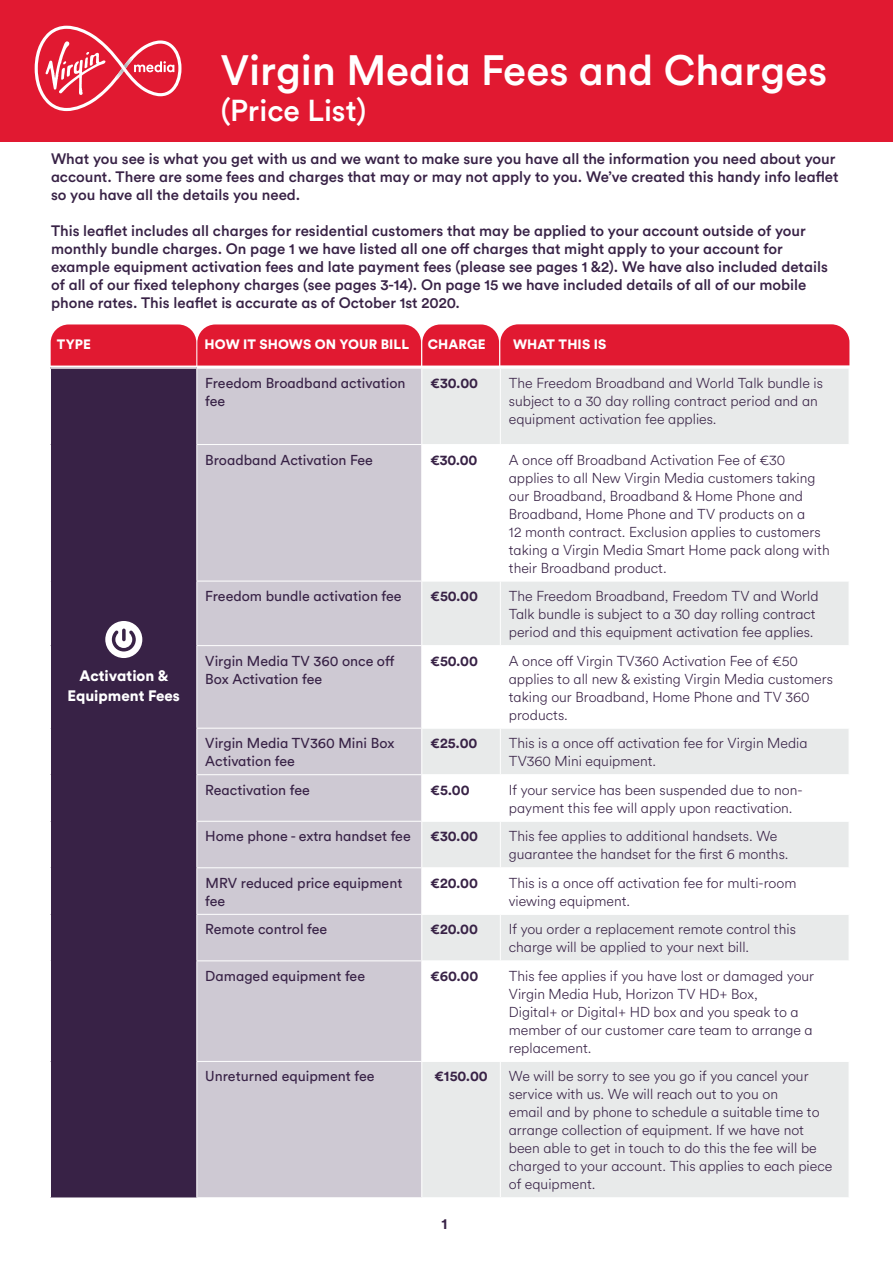
<style>
.page{position:relative;width:893px;height:1263px;background:#fff}
.page>*{position:absolute;margin:0;border:0;box-sizing:border-box;transform-origin:0 0}
.t1{font:500 42px "VM Circular Natter";color:#fff}
.t2{font:500 30px "VM Circular Natter";color:#fff}
.t3{font:500 15px/18px "VM Circular Natter";color:#382246}
.t4{font:900 15px/19.5px "VM Circular Yell";color:#fff;text-align:center}
.t5{font:700 15px "VM Circular Shout";color:#382246}
.t6{font:300 14.25px/18px "VM Circular Whisper";color:#382246}
.t7{font:14.25px/18px "VM Circular Chat";color:#382246}
.t8{font:700 14.25px "VM Circular Shout";color:#382246}
.t9{font:900 13.5px "VM Circular Yell";letter-spacing:.01em;color:#fff}
</style>
<div class="page">
<svg style="left:51px;top:324px;width:798px;height:42px;background:#e22239"></svg>
<div style="left:0;top:0;width:893px;height:141px;background:#e11931"></div>
<svg style="left:35px;top:26px;width:146px;height:85px"></svg>
<div style="left:50px;top:368px;width:147px;height:830px;background:#382246"></div>
<div style="left:197px;top:369px;width:224px;height:828px;background:#cec9d3"></div>
<div style="left:422px;top:369px;width:427px;height:828px;background:#e8eaea"></div>
<svg style="left:422px;top:445px;width:427px;height:616px"></svg>
<hr style="left:50px;top:367px;width:147px;height:2px;background:#fff">
<hr style="left:50px;top:369px;width:1px;height:75px;background:#fff">
<hr style="left:196px;top:369px;width:1px;height:75px;background:#fff">
<hr style="left:500px;top:369px;width:1px;height:75px;background:#fff">
<hr style="left:50px;top:444px;width:1px;height:137px;background:#fff">
<hr style="left:196px;top:444px;width:226px;height:1px;background:#fff">
<hr style="left:196px;top:445px;width:1px;height:136px;background:#fff">
<hr style="left:422px;top:444px;width:78px;height:1px;background:#fff">
<hr style="left:500px;top:444px;width:349px;height:1px;background:#fff">
<hr style="left:500px;top:445px;width:1px;height:136px;background:#fff">
<hr style="left:50px;top:581px;width:1px;height:65px;background:#fff">
<hr style="left:196px;top:581px;width:226px;height:1px;background:#fff">
<hr style="left:196px;top:581px;width:1px;height:64px;background:#fff">
<hr style="left:422px;top:581px;width:78px;height:1px;background:#fff">
<hr style="left:500px;top:581px;width:349px;height:1px;background:#fff">
<hr style="left:500px;top:581px;width:1px;height:64px;background:#fff">
<hr style="left:50px;top:646px;width:1px;height:82px;background:#fff">
<hr style="left:196px;top:645px;width:226px;height:1px;background:#fff">
<hr style="left:196px;top:646px;width:1px;height:82px;background:#fff">
<hr style="left:422px;top:645px;width:78px;height:1px;background:#fff">
<hr style="left:500px;top:645px;width:349px;height:1px;background:#fff">
<hr style="left:500px;top:646px;width:1px;height:82px;background:#fff">
<hr style="left:50px;top:728px;width:1px;height:47px;background:#fff">
<hr style="left:196px;top:728px;width:226px;height:1px;background:#fff">
<hr style="left:196px;top:728px;width:1px;height:46px;background:#fff">
<hr style="left:422px;top:728px;width:78px;height:1px;background:#fff">
<hr style="left:500px;top:728px;width:349px;height:1px;background:#fff">
<hr style="left:500px;top:728px;width:1px;height:46px;background:#fff">
<hr style="left:50px;top:775px;width:1px;height:46px;background:#fff">
<hr style="left:196px;top:774px;width:226px;height:1px;background:#fff">
<hr style="left:196px;top:775px;width:1px;height:46px;background:#fff">
<hr style="left:422px;top:774px;width:78px;height:1px;background:#fff">
<hr style="left:500px;top:774px;width:349px;height:1px;background:#fff">
<hr style="left:500px;top:775px;width:1px;height:46px;background:#fff">
<hr style="left:50px;top:821px;width:1px;height:47px;background:#fff">
<hr style="left:196px;top:821px;width:226px;height:1px;background:#fff">
<hr style="left:196px;top:822px;width:1px;height:45px;background:#fff">
<hr style="left:422px;top:821px;width:78px;height:1px;background:#fff">
<hr style="left:500px;top:821px;width:349px;height:1px;background:#fff">
<hr style="left:500px;top:822px;width:1px;height:45px;background:#fff">
<hr style="left:50px;top:868px;width:1px;height:46px;background:#fff">
<hr style="left:196px;top:867px;width:226px;height:1px;background:#fff">
<hr style="left:196px;top:868px;width:1px;height:46px;background:#fff">
<hr style="left:422px;top:867px;width:78px;height:1px;background:#fff">
<hr style="left:500px;top:867px;width:349px;height:1px;background:#fff">
<hr style="left:500px;top:868px;width:1px;height:46px;background:#fff">
<hr style="left:50px;top:914px;width:1px;height:47px;background:#fff">
<hr style="left:196px;top:914px;width:226px;height:1px;background:#fff">
<hr style="left:196px;top:915px;width:1px;height:45px;background:#fff">
<hr style="left:422px;top:914px;width:78px;height:1px;background:#fff">
<hr style="left:500px;top:914px;width:349px;height:1px;background:#fff">
<hr style="left:500px;top:915px;width:1px;height:45px;background:#fff">
<hr style="left:50px;top:961px;width:1px;height:100px;background:#fff">
<hr style="left:196px;top:960px;width:226px;height:1px;background:#fff">
<hr style="left:196px;top:961px;width:1px;height:100px;background:#fff">
<hr style="left:422px;top:960px;width:78px;height:1px;background:#fff">
<hr style="left:500px;top:960px;width:349px;height:1px;background:#fff">
<hr style="left:500px;top:961px;width:1px;height:100px;background:#fff">
<hr style="left:50px;top:1061px;width:1px;height:136px;background:#fff">
<hr style="left:196px;top:1061px;width:226px;height:1px;background:#fff">
<hr style="left:196px;top:1062px;width:1px;height:135px;background:#fff">
<hr style="left:422px;top:1061px;width:78px;height:1px;background:#fff">
<hr style="left:500px;top:1061px;width:349px;height:1px;background:#fff">
<hr style="left:500px;top:1062px;width:1px;height:135px;background:#fff">
<hr style="left:50px;top:1197px;width:147px;height:1px;background:#fff">
<svg style="left:105px;top:621px;width:37px;height:37px"></svg>
<h1 class="t1" style="left:221px;top:42px;width:608px">Virgin Media Fees and Charges</h1>
<h2 class="t2" style="left:221px;top:90px;width:147px">(Price List)</h2>
<p class="t3" style="left:51px;top:149px;width:789px">What you see is what you get with us and we want to make sure you have all the information you need about your account. There are some fees and charges that may or may not apply to you. We’ve created this handy info leaflet so you have all the details you need.</p>
<p class="t3" style="left:51px;top:221px;width:778px">This leaflet includes all charges for residential customers that may be applied to your account outside of your monthly bundle charges. On page 1 we have listed all one off charges that might apply to your account for example equipment activation fees and late payment fees (please see pages 1 &amp;2). We have also included details of all of our fixed telephony charges (see pages 3-14). On page 15 we have included details of all of our mobile phone rates. This leaflet is accurate as of October 1st 2020.</p>
<p class="t9" style="left:57px;top:335px;width:36px">TYPE</p>
<p class="t9" style="left:205px;top:335px;width:206px">HOW IT SHOWS ON YOUR BILL</p>
<p class="t9" style="left:428px;top:335px;width:60px">CHARGE</p>
<p class="t9" style="left:513px;top:335px;width:95px">WHAT THIS IS</p>
<p class="t4" style="left:67px;top:665px;width:114px">Activation &amp;<br>Equipment Fees</p>
<p class="t7" style="left:205px;top:373px;width:202px">Freedom Broadband activation fee</p>
<p class="t8" style="left:430px;top:373px;width:49px">€30.00</p>
<p class="t6" style="left:509px;top:373px;width:316px">The Freedom Broadband and World Talk bundle is subject to a 30 day rolling contract period and an equipment activation fee applies.</p>
<p class="t7" style="left:205px;top:450px;width:169px">Broadband Activation Fee</p>
<p class="t8" style="left:430px;top:450px;width:49px">€30.00</p>
<p class="t6" style="left:509px;top:450px;width:322px">A once off Broadband Activation Fee of €30 applies to all New Virgin Media customers taking our Broadband, Broadband &amp; Home Phone and Broadband, Home Phone and TV products on a<br>12 month contract. Exclusion applies to customers taking a Virgin Media Smart Home pack along with their Broadband product.</p>
<p class="t7" style="left:205px;top:586px;width:198px">Freedom bundle activation fee</p>
<p class="t8" style="left:430px;top:586px;width:49px">€50.00</p>
<p class="t6" style="left:509px;top:587px;width:311px">The Freedom Broadband, Freedom TV and World<br>Talk bundle is subject to a 30 day rolling contract period and this equipment activation fee applies.</p>
<p class="t7" style="left:205px;top:651px;width:191px">Virgin Media TV 360 once off<br>Box Activation fee</p>
<p class="t8" style="left:430px;top:651px;width:49px">€50.00</p>
<p class="t6" style="left:509px;top:651px;width:326px">A once off Virgin TV360 Activation Fee of €50 applies to all new &amp; existing Virgin Media customers taking our Broadband, Home Phone and TV 360 products.</p>
<p class="t7" style="left:205px;top:733px;width:191px">Virgin Media TV360 Mini Box<br>Activation fee</p>
<p class="t8" style="left:430px;top:733px;width:49px">€25.00</p>
<p class="t6" style="left:509px;top:734px;width:300px">This is a once off activation fee for Virgin Media<br>TV360 Mini equipment.</p>
<p class="t7" style="left:205px;top:780px;width:106px">Reactivation fee</p>
<p class="t8" style="left:430px;top:780px;width:41px">€5.00</p>
<p class="t6" style="left:509px;top:780px;width:295px">If your service has been suspended due to non&shy;payment this fee will apply upon reactivation.</p>
<p class="t7" style="left:205px;top:827px;width:207px">Home phone - extra handset fee</p>
<p class="t8" style="left:430px;top:826px;width:49px">€30.00</p>
<p class="t6" style="left:509px;top:827px;width:281px">This fee applies to additional handsets. We guarantee the handset for the first 6 months.</p>
<p class="t7" style="left:205px;top:873px;width:199px">MRV reduced price equipment fee</p>
<p class="t8" style="left:430px;top:873px;width:49px">€20.00</p>
<p class="t6" style="left:509px;top:873px;width:289px">This is a once off activation fee for multi-room viewing equipment.</p>
<p class="t7" style="left:205px;top:920px;width:123px">Remote control fee</p>
<p class="t8" style="left:430px;top:919px;width:49px">€20.00</p>
<p class="t6" style="left:509px;top:920px;width:289px">If you order a replacement remote control this charge will be applied to your next bill.</p>
<p class="t7" style="left:205px;top:966px;width:161px">Damaged equipment fee</p>
<p class="t8" style="left:430px;top:966px;width:50px">€60.00</p>
<p class="t6" style="left:509px;top:966px;width:307px">This fee applies if you have lost or damaged your Virgin Media Hub, Horizon TV HD+ Box,<br>Digital+ or Digital+ HD box and you speak to a member of our customer care team to arrange a replacement.</p>
<p class="t7" style="left:205px;top:1067px;width:171px">Unreturned equipment fee</p>
<p class="t8" style="left:434px;top:1067px;width:55px">€150.00</p>
<p class="t6" style="left:509px;top:1067px;width:325px">We will be sorry to see you go if you cancel your service with us. We will reach out to you on<br>email and by phone to schedule a suitable time to arrange collection of equipment. If we have not been able to get in touch to do this the fee will be charged to your account. This applies to each piece of equipment.</p>
<p class="t5" style="left:441px;top:1213px;width:7px">1</p>
</div>
